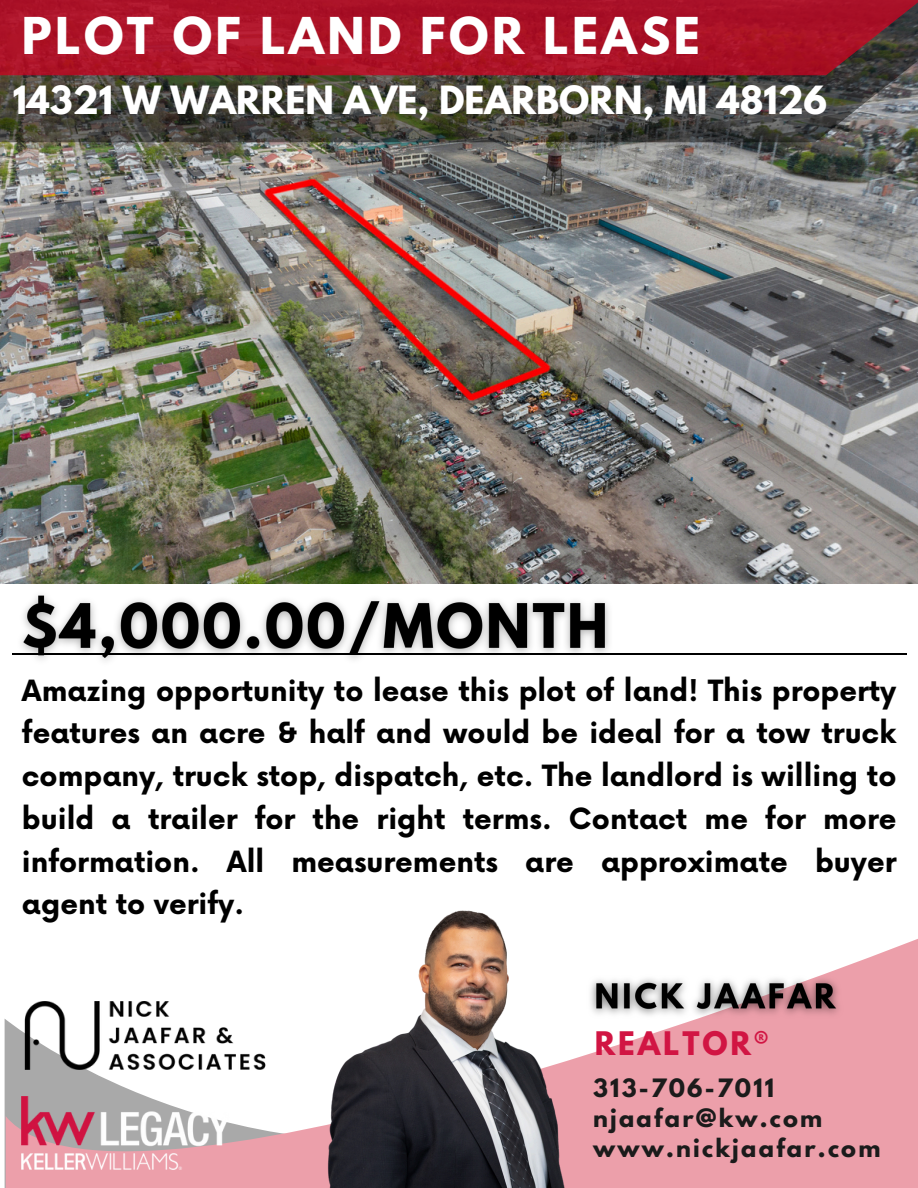
<style>
.page{position:relative;width:918px;height:1188px;background:#fff}
.page>*{position:absolute;margin:0;border:0;box-sizing:border-box;transform-origin:0 0}
.t1{font:700 45px "League Spartan";letter-spacing:.075em;color:#fff}
.t2{font:700 34.5px "League Spartan";color:#fff}
.t3{font:700 28.8px "League Spartan";letter-spacing:.1em;color:#d11543}
.t4{font:700 28.5px/42.8px "Now";color:#000;text-align:justify}
.t5{font:700 22.5px "League Spartan";letter-spacing:.1em;color:#1b1b1b}
</style>
<div class="page">
<img style="left:0;top:142px;width:918px;height:442px">
<svg style="left:0;top:75px;width:918px;height:67px;background:#47463d"></svg>
<svg style="left:0;top:0;width:918px;height:75px;background:#a71327"></svg>
<svg style="left:6px;top:939px;width:912px;height:249px;fill:#ec9faa"></svg>
<hr style="left:12px;top:654px;width:894px;height:1px;background:#000">
<img style="left:22px;top:1001px;width:246px;height:69px">
<img style="left:315px;top:910px;width:260px;height:278px">
<img style="left:22px;top:1096px;width:208px;height:73px">
<img style="left:582px;top:968px;width:268px;height:56px">
<img style="left:9px;top:582px;width:611px;height:79px">
<p class="t1" style="left:22px;top:14px;width:679px">PLOT OF LAND FOR LEASE</p>
<h4 class="t2" style="left:13px;top:83px;width:816px">14321 W WARREN AVE, DEARBORN, MI 48126</h4>
<p class="t4" style="left:22px;top:671px;width:876px">Amazing opportunity to lease this plot of land! This property features an acre &amp; half and would be ideal for a tow truck company, truck stop, dispatch, etc. The landlord is willing to build a trailer for the right terms. Contact me for more information. All measurements are approximate buyer agent to verify.</p>
<p class="t3" style="left:595px;top:1029px;width:175px">REALTOR®</p>
<h5 class="t5" style="left:593px;top:1076px;width:183px">313-706-7011</h5>
<p class="t5" style="left:593px;top:1107px;width:231px">njaafar@kw.com</p>
<p class="t5" style="left:593px;top:1137px;width:289px">www.nickjaafar.com</p>
</div>
